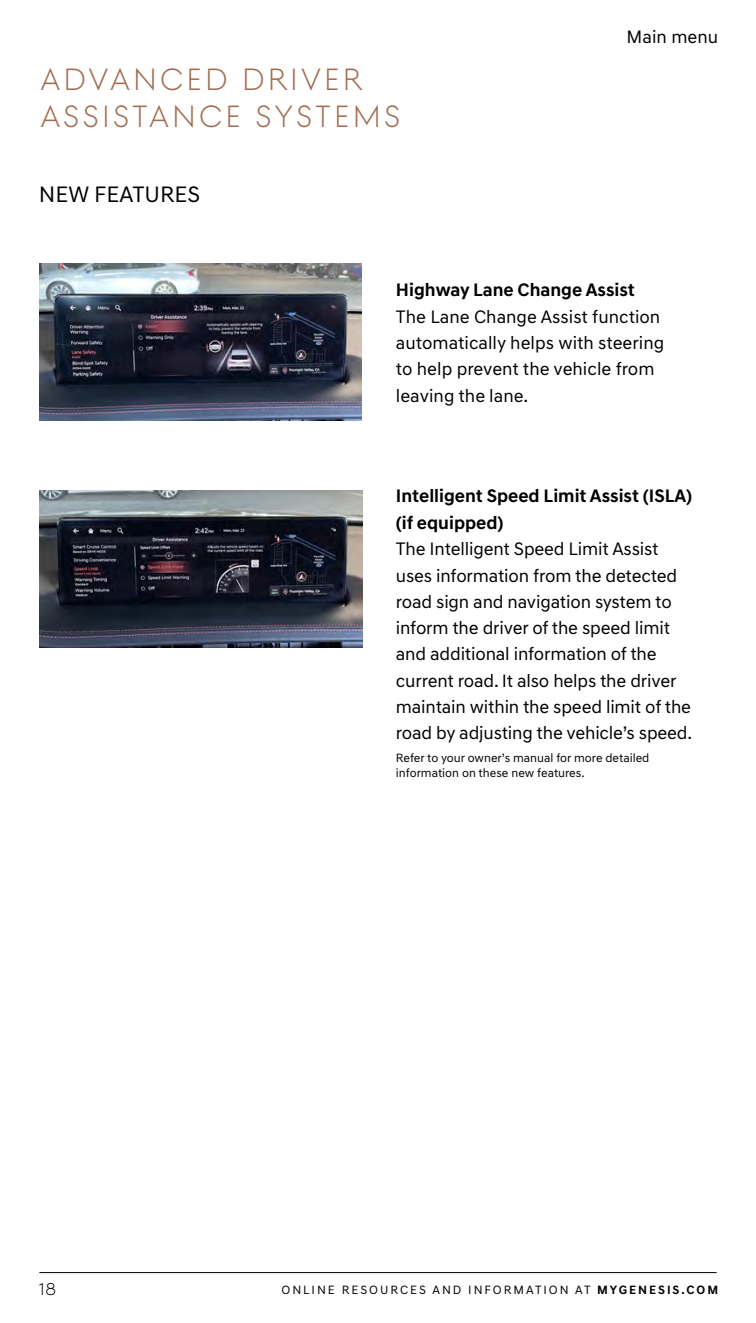
<style>
.page{position:relative;width:756px;height:1323px;background:#fff}
.page>*{position:absolute;margin:0;border:0;box-sizing:border-box;transform-origin:0 0}
.t1{font:300 31.5px/36.8px "Genesis Sans Head";letter-spacing:.1em;color:#a36b4f}
.t2{font:22.75px "Genesis Sans Text";color:#000}
.t3{font:18.38px/26.2px "Genesis Sans Text";letter-spacing:-.01em;color:#000}
.t4{font:700 18.38px/26.8px "Genesis Sans Text";color:#000}
.t5{font:300 17.5px "Genesis Sans Head";color:#000}
.t6{font:12.25px/14.9px "Genesis Sans Text";color:#000}
.t7{font:12.25px "Genesis Sans Text";letter-spacing:.16em;color:#000}
.s1{font-weight:700}
</style>
<div class="page">
<hr style="left:40px;top:1272px;width:676px;height:1px;background:#000">
<img style="left:39px;top:490px;width:323px;height:158px">
<img style="left:39px;top:263px;width:323px;height:158px">
<h1 class="t1" style="left:40px;top:61px;width:362px">ADVANCED DRIVER<br>ASSISTANCE SYSTEMS</h1>
<p class="t2" style="left:39px;top:180px;width:163px">NEW FEATURES</p>
<p class="t3" style="left:627px;top:23px;width:93px">Main menu</p>
<p class="t4" style="left:396px;top:277px;width:240px">Highway Lane Change Assist</p>
<p class="t3" style="left:396px;top:303px;width:270px">The Lane Change Assist function automatically helps with steering to help prevent the vehicle from leaving the lane.</p>
<p class="t4" style="left:396px;top:483px;width:298px">Intelligent Speed Limit Assist (ISLA) (if equipped)</p>
<p class="t3" style="left:396px;top:536px;width:298px">The Intelligent Speed Limit Assist uses information from the detected road sign and navigation system to inform the driver of the speed limit and additional information of the current road. It also helps the driver maintain within the speed limit of the road by adjusting the vehicle’s speed.</p>
<p class="t6" style="left:396px;top:750px;width:255px">Refer to your owner’s manual for more detailed information on these new features.</p>
<p class="t5" style="left:39px;top:1279px;width:19px">18</p>
<p class="t7" style="left:282px;top:1282px;width:438px">ONLINE RESOURCES AND INFORMATION AT <span class="s1">MYGENESIS.COM</span></p>
</div>
